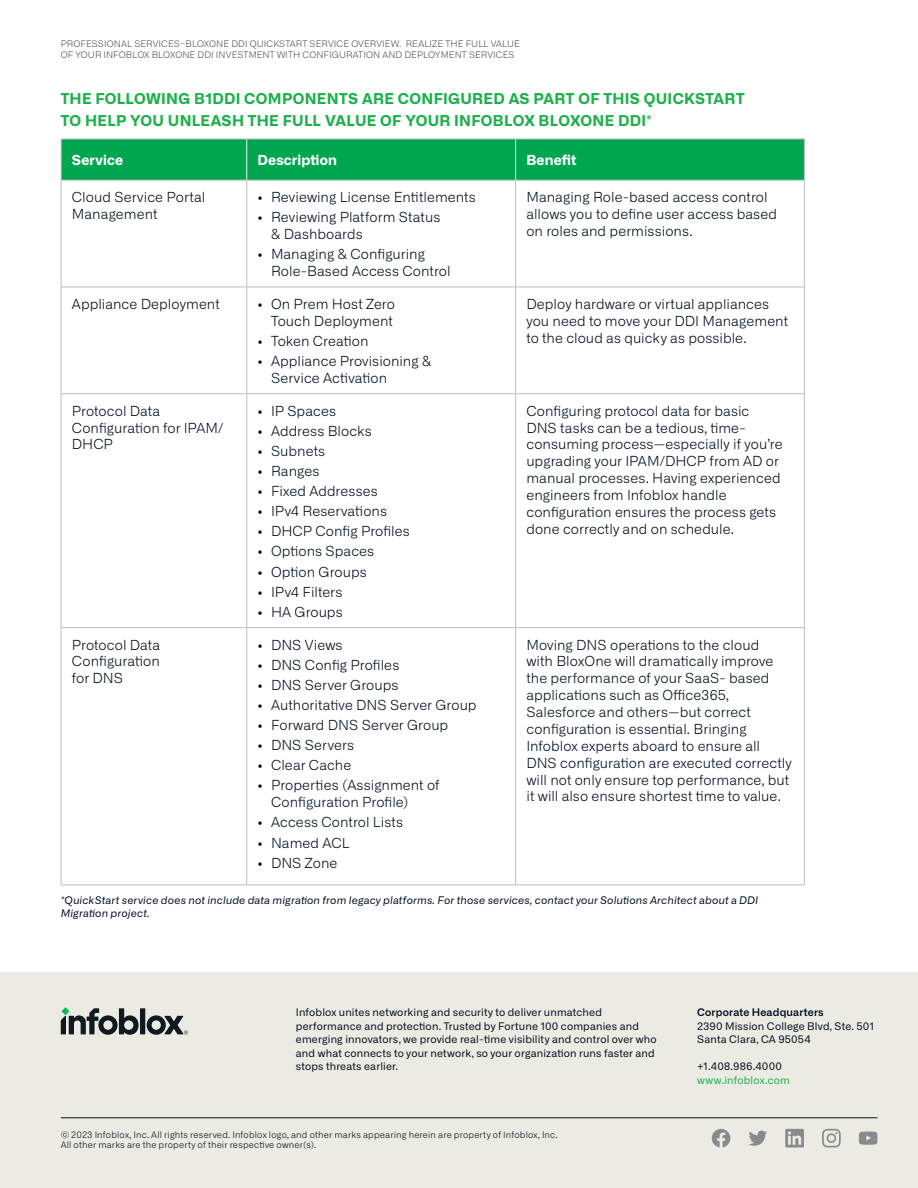
<style>
.page{position:relative;width:918px;height:1188px;background:#fff}
.page>*{position:absolute;margin:0;border:0;box-sizing:border-box;transform-origin:0 0}
.Heading_Level_1{font:700 15px/21.6px "Alliance No.2";letter-spacing:.02em;color:#1eb14b}
.Teable_-_text_-_left{font:300 13.8px/16.8px "Alliance No.1";letter-spacing:.005em;color:#030f1e}
.Table_Header{font:700 13.8px "Alliance No.1";letter-spacing:.01em;color:#fff}
.t1{font:10.5px/13.5px "Alliance No.1";letter-spacing:.015em;color:#030f1e}
.Figure_Caption{font:italic 10.5px/12.6px "Alliance No.1";letter-spacing:.015em;color:#030f1e}
.t2{font:600 10.5px "Alliance No.1";letter-spacing:.015em;color:#030f1e}
.t3{font:10.5px "Alliance No.1";letter-spacing:.015em;color:#1eb14b}
.t4{font:300 9px/9.8px "Alliance No.1";letter-spacing:.02em;color:#030f1e}
.t5{font:300 9px/10.5px "Alliance No.1";letter-spacing:.01em;color:#4d515e}
</style>
<div class="page">
<div style="left:0;top:972px;width:918px;height:216px;background:#ebebe4"></div>
<div style="left:140px;top:1008px;width:5px;height:26px;background:#101820"></div>
<svg style="left:147px;top:1015px;width:41px;height:20px"></svg>
<svg style="left:61px;top:1008px;width:78px;height:27px"></svg>
<svg style="left:822px;top:1129px;width:19px;height:18px"></svg>
<svg style="left:859px;top:1132px;width:19px;height:13px"></svg>
<svg style="left:749px;top:1131px;width:18px;height:15px"></svg>
<svg style="left:785px;top:1129px;width:19px;height:19px"></svg>
<svg style="left:712px;top:1129px;width:18px;height:18px"></svg>
<hr style="left:61px;top:1118px;width:817px;height:1px;background:#030f1e">
<div style="left:62px;top:140px;width:742px;height:40px;background:#00a54f"></div>
<svg style="left:62px;top:286px;width:184px;height:599px"></svg>
<hr style="left:61px;top:139px;width:186px;height:1px;background:#bcbdc0">
<hr style="left:61px;top:139px;width:1px;height:41px;background:#bcbdc0">
<hr style="left:247px;top:139px;width:269px;height:1px;background:#bcbdc0">
<hr style="left:516px;top:139px;width:289px;height:1px;background:#bcbdc0">
<hr style="left:804px;top:139px;width:1px;height:41px;background:#bcbdc0">
<hr style="left:61px;top:180px;width:186px;height:1px;background:#bcbdc0">
<hr style="left:61px;top:181px;width:1px;height:106px;background:#bcbdc0">
<hr style="left:247px;top:180px;width:269px;height:1px;background:#bcbdc0">
<hr style="left:246px;top:181px;width:1px;height:106px;background:#bcbdc0">
<hr style="left:516px;top:180px;width:289px;height:1px;background:#bcbdc0">
<hr style="left:515px;top:181px;width:1px;height:106px;background:#bcbdc0">
<hr style="left:804px;top:181px;width:1px;height:106px;background:#bcbdc0">
<hr style="left:61px;top:287px;width:186px;height:1px;background:#bcbdc0">
<hr style="left:61px;top:287px;width:1px;height:106px;background:#bcbdc0">
<hr style="left:247px;top:287px;width:269px;height:1px;background:#bcbdc0">
<hr style="left:246px;top:287px;width:1px;height:106px;background:#bcbdc0">
<hr style="left:516px;top:287px;width:289px;height:1px;background:#bcbdc0">
<hr style="left:515px;top:287px;width:1px;height:106px;background:#bcbdc0">
<hr style="left:804px;top:287px;width:1px;height:106px;background:#bcbdc0">
<hr style="left:61px;top:393px;width:186px;height:1px;background:#bcbdc0">
<hr style="left:61px;top:394px;width:1px;height:233px;background:#bcbdc0">
<hr style="left:247px;top:393px;width:269px;height:1px;background:#bcbdc0">
<hr style="left:246px;top:394px;width:1px;height:233px;background:#bcbdc0">
<hr style="left:516px;top:393px;width:289px;height:1px;background:#bcbdc0">
<hr style="left:515px;top:394px;width:1px;height:233px;background:#bcbdc0">
<hr style="left:804px;top:394px;width:1px;height:233px;background:#bcbdc0">
<hr style="left:61px;top:627px;width:186px;height:1px;background:#bcbdc0">
<hr style="left:61px;top:628px;width:1px;height:257px;background:#bcbdc0">
<hr style="left:247px;top:627px;width:269px;height:1px;background:#bcbdc0">
<hr style="left:246px;top:628px;width:1px;height:257px;background:#bcbdc0">
<hr style="left:516px;top:627px;width:289px;height:1px;background:#bcbdc0">
<hr style="left:515px;top:628px;width:1px;height:257px;background:#bcbdc0">
<hr style="left:804px;top:628px;width:1px;height:257px;background:#bcbdc0">
<hr style="left:61px;top:885px;width:186px;height:1px;background:#bcbdc0">
<hr style="left:247px;top:885px;width:269px;height:1px;background:#bcbdc0">
<hr style="left:516px;top:885px;width:289px;height:1px;background:#bcbdc0">
<hr style="left:246px;top:139px;width:1px;height:41px;background:#edf3f3">
<hr style="left:515px;top:139px;width:1px;height:41px;background:#edf3f3">
<p class="t5" style="left:61px;top:39px;width:461px">PROFESSIONAL SERVICES–BLOXONE DDI QUICKSTART SERVICE OVERVIEW. REALIZE THE FULL VALUE<br>OF YOUR INFOBLOX BLOXONE DDI INVESTMENT WITH CONFIGURATION AND DEPLOYMENT SERVICES</p>
<p class="Heading_Level_1" style="left:61px;top:88px;width:685px">THE FOLLOWING B1DDI COMPONENTS ARE CONFIGURED AS PART OF THIS QUICKSTART<br>TO HELP YOU UNLEASH THE FULL VALUE OF YOUR INFOBLOX BLOXONE DDI*</p>
<p class="Table_Header" style="left:72px;top:151px;width:53px">Service</p>
<p class="Table_Header" style="left:258px;top:151px;width:81px">Description</p>
<p class="Table_Header" style="left:526px;top:151px;width:52px">Benefit</p>
<p class="Teable_-_text_-_left" style="left:72px;top:189px;width:135px">Cloud Service Portal<br>Management</p>
<p class="Teable_-_text_-_left" style="left:258px;top:189px;width:220px">• Reviewing License Entitlements</p>
<p class="Teable_-_text_-_left" style="left:526px;top:189px;width:252px">Managing Role-based access control allows you to define user access based on roles and permissions.</p>
<p class="Teable_-_text_-_left" style="left:271px;top:209px;width:171px;text-indent:-14px">• Reviewing Platform Status &amp; Dashboards</p>
<p class="Teable_-_text_-_left" style="left:271px;top:246px;width:181px;text-indent:-14px">• Managing &amp; Configuring<br>Role-Based Access Control</p>
<p class="Teable_-_text_-_left" style="left:72px;top:296px;width:149px">Appliance Deployment</p>
<p class="Teable_-_text_-_left" style="left:258px;top:296px;width:139px;text-align:right">• On Prem Host Zero<br>Touch Deployment</p>
<p class="Teable_-_text_-_left" style="left:258px;top:333px;width:113px">• Token Creation</p>
<p class="Teable_-_text_-_left" style="left:271px;top:353px;width:162px;text-indent:-14px">• Appliance Provisioning &amp;<br>Service Activation</p>
<p class="Teable_-_text_-_left" style="left:72px;top:402px;width:153px">Protocol Data<br>Configuration for IPAM/<br>DHCP</p>
<p class="Teable_-_text_-_left" style="left:258px;top:402px;width:80px">• IP Spaces</p>
<p class="Teable_-_text_-_left" style="left:258px;top:422px;width:116px">• Address Blocks</p>
<p class="Teable_-_text_-_left" style="left:258px;top:443px;width:69px">• Subnets</p>
<p class="Teable_-_text_-_left" style="left:258px;top:463px;width:63px">• Ranges</p>
<p class="Teable_-_text_-_left" style="left:258px;top:483px;width:122px">• Fixed Addresses</p>
<p class="Teable_-_text_-_left" style="left:258px;top:503px;width:131px">• IPv4 Reservations</p>
<p class="Teable_-_text_-_left" style="left:258px;top:523px;width:154px">• DHCP Config Profiles</p>
<p class="Teable_-_text_-_left" style="left:258px;top:543px;width:118px">• Options Spaces</p>
<p class="Teable_-_text_-_left" style="left:258px;top:563px;width:111px">• Option Groups</p>
<p class="Teable_-_text_-_left" style="left:258px;top:583px;width:86px">• IPv4 Filters</p>
<p class="Teable_-_text_-_left" style="left:258px;top:603px;width:87px">• HA Groups</p>
<p class="Teable_-_text_-_left" style="left:72px;top:636px;width:90px;text-align:justify">Protocol Data Configuration for DNS</p>
<p class="Teable_-_text_-_left" style="left:258px;top:636px;width:87px">• DNS Views</p>
<p class="Teable_-_text_-_left" style="left:258px;top:656px;width:143px">• DNS Config Profiles</p>
<p class="Teable_-_text_-_left" style="left:258px;top:676px;width:142px">• DNS Server Groups</p>
<p class="Teable_-_text_-_left" style="left:258px;top:697px;width:221px">• Authoritative DNS Server Group</p>
<p class="Teable_-_text_-_left" style="left:258px;top:717px;width:192px">• Forward DNS Server Group</p>
<p class="Teable_-_text_-_left" style="left:258px;top:737px;width:98px">• DNS Servers</p>
<p class="Teable_-_text_-_left" style="left:258px;top:757px;width:95px">• Clear Cache</p>
<p class="Teable_-_text_-_left" style="left:271px;top:777px;width:170px;text-indent:-14px">• Properties (Assignment of<br>Configuration Profile)</p>
<p class="Teable_-_text_-_left" style="left:258px;top:814px;width:147px">• Access Control Lists</p>
<p class="Teable_-_text_-_left" style="left:258px;top:834px;width:94px">• Named ACL</p>
<p class="Teable_-_text_-_left" style="left:258px;top:854px;width:81px">• DNS Zone</p>
<p class="Teable_-_text_-_left" style="left:526px;top:296px;width:263px">Deploy hardware or virtual appliances you need to move your DDI Management to the cloud as quicky as possible.</p>
<p class="Teable_-_text_-_left" style="left:526px;top:402px;width:258px">Configuring protocol data for basic DNS tasks can be a tedious, time&shy;consuming process—especially if you’re upgrading your IPAM/DHCP from AD or manual processes. Having experienced engineers from Infoblox handle configuration ensures the process gets done correctly and on schedule.</p>
<p class="Teable_-_text_-_left" style="left:526px;top:636px;width:267px">Moving DNS operations to the cloud<br>with BloxOne will dramatically improve the performance of your SaaS- based applications such as Office365, Salesforce and others—but correct configuration is essential. Bringing Infoblox experts aboard to ensure all DNS configuration are executed correctly will not only ensure top performance, but it will also ensure shortest time to value.</p>
<p class="Figure_Caption" style="left:61px;top:894px;width:699px">*QuickStart service does not include data migration from legacy platforms. For those services, contact your Solutions Architect about a DDI<br>Migration project.</p>
<p class="t1" style="left:296px;top:1006px;width:362px">Infoblox unites networking and security to deliver unmatched performance and protection. Trusted by Fortune 100 companies and emerging innovators, we provide real-time visibility and control over who and what connects to your network, so your organization runs faster and stops threats earlier.</p>
<p class="t2" style="left:697px;top:1006px;width:128px">Corporate Headquarters</p>
<p class="t1" style="left:697px;top:1019px;width:179px">2390 Mission College Blvd, Ste. 501<br>Santa Clara, CA 95054</p>
<p class="t1" style="left:697px;top:1059px;width:86px">+1.408.986.4000</p>
<p class="t3" style="left:697px;top:1073px;width:94px">www.infoblox.com</p>
<p class="t4" style="left:61px;top:1130px;width:499px">© 2023 Infoblox, Inc. All rights reserved. Infoblox logo, and other marks appearing herein are property of Infoblox, Inc.<br>All other marks are the property of their respective owner(s).</p>
</div>
